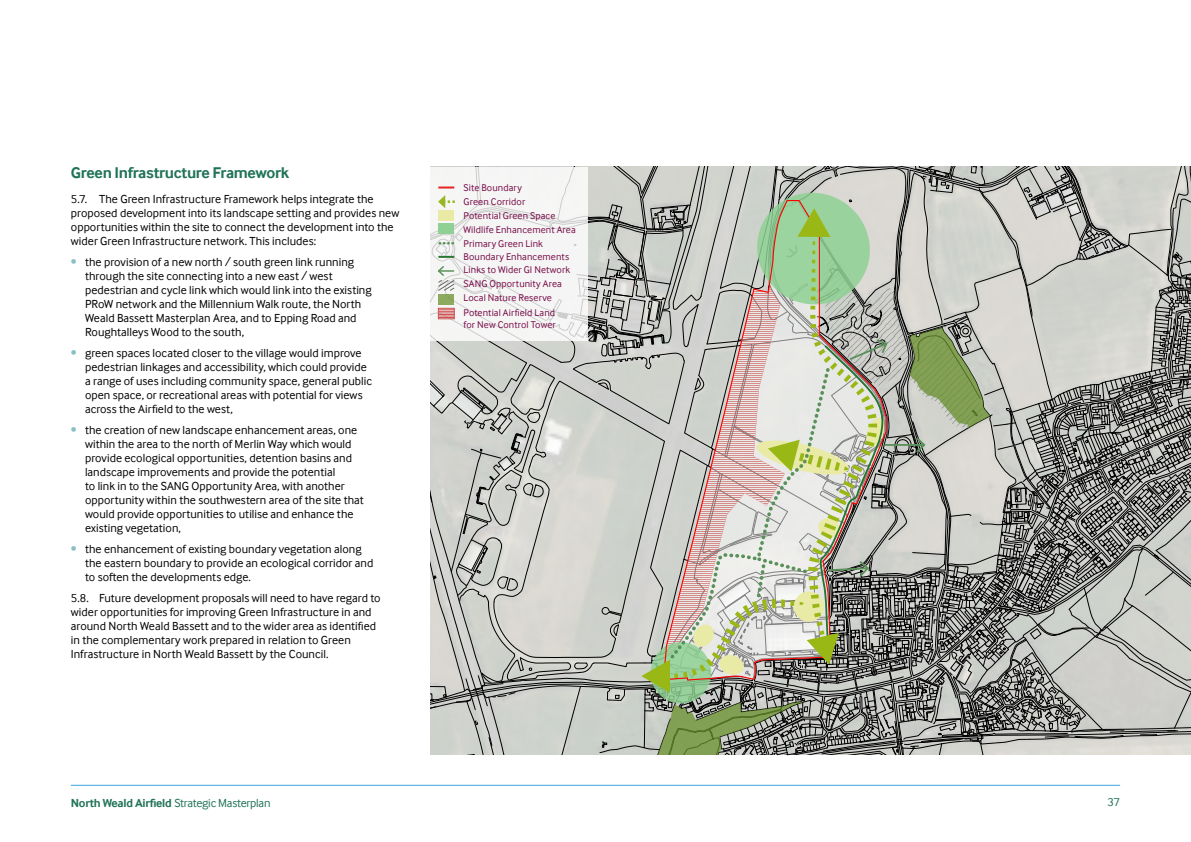
<style>
.page{position:relative;width:1191px;height:842px;background:#fff}
.page>*{position:absolute;margin:0;border:0;box-sizing:border-box;transform-origin:0 0}
.t1{font:700 16px "Inter Face";letter-spacing:-.02em;color:#207357}
.t2{font:12px/14px "Inter Face";color:#000}
.t3{font:12px "Inter Face";letter-spacing:-.02em;color:#207357}
.t4{font:10px/14px "Inter Face";letter-spacing:.01em;color:#770a48}
.s1{color:#88c0c5}
.s2{font-weight:700}
</style>
<div class="page">
<hr style="left:71px;top:785px;width:1049px;height:1px;background:#37a3dc">
<svg style="left:430px;top:167px;width:761px;height:588px;background:#b6b8b0"></svg>
<div style="left:438px;top:294px;width:16px;height:11px;background:#8daa5f"></div>
<h1 class="t1" style="left:71px;top:163px;width:220px">Green Infrastructure Framework</h1>
<p class="t2" style="left:71px;top:192px;width:330px">5.7. The Green Infrastructure Framework helps integrate the proposed development into its landscape setting and provides new opportunities within the site to connect the development into the wider Green Infrastructure network. This includes:</p>
<p class="t2" style="left:85px;top:255px;width:288px;text-indent:-14px"><span class="s1">•</span> the provision of a new north / south green link running through the site connecting into a new east / west pedestrian and cycle link which would link into the existing PRoW network and the Millennium Walk route, the North Weald Bassett Masterplan Area, and to Epping Road and Roughtalleys Wood to the south,</p>
<p class="t2" style="left:85px;top:346px;width:289px;text-indent:-14px"><span class="s1">•</span> green spaces located closer to the village would improve pedestrian linkages and accessibility, which could provide a range of uses including community space, general public open space, or recreational areas with potential for views across the Airfield to the west,</p>
<p class="t2" style="left:85px;top:423px;width:280px;text-indent:-14px"><span class="s1">•</span> the creation of new landscape enhancement areas, one within the area to the north of Merlin Way which would provide ecological opportunities, detention basins and landscape improvements and provide the potential<br>to link in to the SANG Opportunity Area, with another opportunity within the southwestern area of the site that would provide opportunities to utilise and enhance the existing vegetation,</p>
<p class="t2" style="left:85px;top:542px;width:290px;text-indent:-14px"><span class="s1">•</span> the enhancement of existing boundary vegetation along the eastern boundary to provide an ecological corridor and to soften the developments edge.</p>
<p class="t2" style="left:71px;top:591px;width:311px">5.8. Future development proposals will need to have regard to wider opportunities for improving Green Infrastructure in and around North Weald Bassett and to the wider area as identified in the complementary work prepared in relation to Green Infrastructure in North Weald Bassett by the Council.</p>
<p class="t4" style="left:463px;top:180px;width:114px">Site Boundary<br>Green Corridor<br>Potential Green Space<br>Wildlife Enhancement Area<br>Primary Green Link</p>
<p class="t4" style="left:463px;top:250px;width:108px;line-height:13px">Boundary Enhancements<br>Links to Wider GI Network</p>
<p class="t4" style="left:463px;top:276px;width:100px;line-height:14.4px">SANG Opportunity Area<br>Local Nature Reserve<br>Potential Airfield Land</p>
<p class="t4" style="left:463px;top:317px;width:94px">for New Control Tower</p>
<p class="t3" style="left:71px;top:796px;width:201px"><span class="s2">North Weald Airfield</span> Strategic Masterplan</p>
<p class="t3" style="left:1107px;top:795px;width:14px">37</p>
</div>
